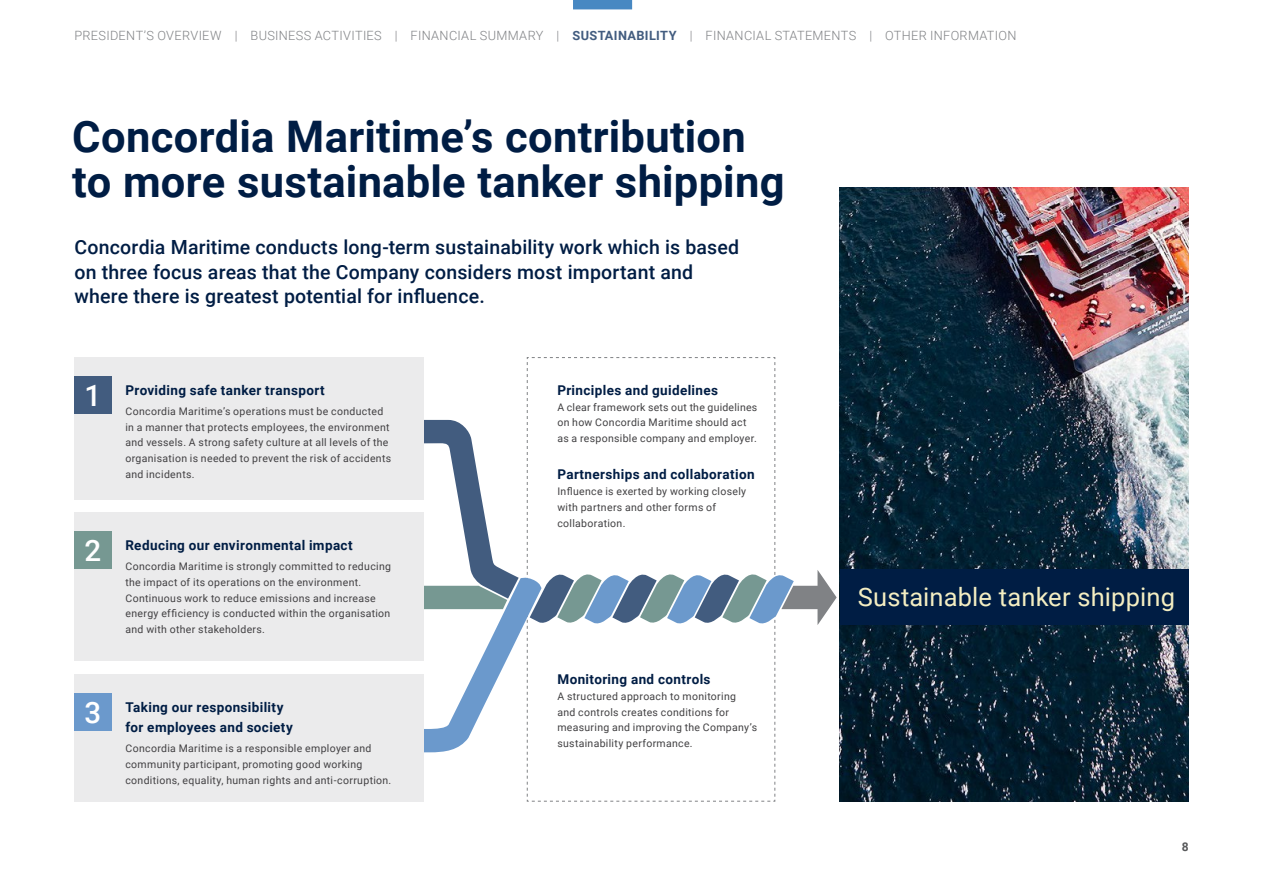
<style>
.page{position:relative;width:1263px;height:893px;background:#fff}
.page>*{position:absolute;margin:0;border:0;box-sizing:border-box;transform-origin:0 0}
.t1{font:700 43.5px/45px "Roboto";letter-spacing:.005em;color:#001d44}
.t2{font:500 29.55px "Roboto";color:#fff}
.t3{font:25.5px "Roboto";letter-spacing:.005em;color:#f4eec2}
.t4{font:500 19.5px/24.8px "Roboto";letter-spacing:.01em;color:#001d44}
.t5{font:700 13.5px/20.2px "Roboto";letter-spacing:.03em;color:#001d44}
.t6{font:300 12.75px "Roboto";letter-spacing:.025em;color:#808285}
.t7{font:700 12px "Roboto";color:#58595b}
.t8{font:10.5px/15.8px "Roboto";letter-spacing:.03em;color:#414042}
.s1{font-weight:700;color:#425c7f}
</style>
<div class="page">
<img style="left:840px;top:187px;width:348px;height:614px">
<div style="left:840px;top:570px;width:348px;height:55px;background:#001d44"></div>
<svg style="left:409px;top:357px;width:428px;height:445px"></svg>
<div style="left:74px;top:357px;width:349px;height:143px;background:#ebebec"></div>
<div style="left:74px;top:512px;width:349px;height:149px;background:#ebebec"></div>
<div style="left:74px;top:674px;width:349px;height:127px;background:#ebebec"></div>
<div style="left:74px;top:693px;width:38px;height:37px;background:#6b99cc"></div>
<div style="left:74px;top:531px;width:38px;height:38px;background:#769892"></div>
<div style="left:74px;top:376px;width:38px;height:37px;background:#425c7f"></div>
<div style="left:573px;top:0;width:59px;height:9px;background:#4788c2"></div>
<p class="t6" style="left:74px;top:27px;width:943px">PRESIDENT’S OVERVIEW | BUSINESS ACTIVITIES | FINANCIAL SUMMARY | <span class="s1">SUSTAINABILITY</span> | FINANCIAL STATEMENTS | OTHER INFORMATION</p>
<h1 class="t1" style="left:72px;top:112px;width:714px">Concordia Maritime’s contribution to more sustainable tanker shipping</h1>
<h3 class="t4" style="left:74px;top:234px;width:666px">Concordia Maritime conducts long-term sustainability work which is based on three focus areas that the Company considers most important and where there is greatest potential for influence.</h3>
<h2 class="t2" style="left:85px;top:375px;width:18px">1</h2>
<p class="t5" style="left:125px;top:380px;width:201px">Providing safe tanker transport</p>
<p class="t8" style="left:125px;top:403px;width:267px">Concordia Maritime’s operations must be conducted in a manner that protects employees, the environment and vessels. A strong safety culture at all levels of the organisation is needed to prevent the risk of accidents and incidents.</p>
<p class="t5" style="left:557px;top:380px;width:162px">Principles and guidelines</p>
<p class="t8" style="left:557px;top:399px;width:201px">A clear framework sets out the guidelines on how Concordia Maritime should act as a responsible company and employer.</p>
<p class="t5" style="left:557px;top:464px;width:199px">Partnerships and collaboration</p>
<p class="t8" style="left:557px;top:483px;width:190px">Influence is exerted by working closely with partners and other forms of collaboration.</p>
<h2 class="t2" style="left:85px;top:530px;width:18px">2</h2>
<p class="t5" style="left:125px;top:535px;width:229px">Reducing our environmental impact</p>
<p class="t8" style="left:125px;top:558px;width:267px">Concordia Maritime is strongly committed to reducing the impact of its operations on the environment.<br>Continuous work to reduce emissions and increase energy efficiency is conducted within the organisation and with other stakeholders.</p>
<h3 class="t3" style="left:858px;top:579px;width:319px">Sustainable tanker shipping</h3>
<h2 class="t2" style="left:85px;top:692px;width:18px">3</h2>
<p class="t5" style="left:125px;top:696px;width:169px">Taking our responsibility for employees and society</p>
<p class="t8" style="left:125px;top:740px;width:267px">Concordia Maritime is a responsible employer and community participant, promoting good working conditions, equality, human rights and anti-corruption.</p>
<p class="t5" style="left:557px;top:669px;width:155px">Monitoring and controls</p>
<p class="t8" style="left:557px;top:688px;width:201px">A structured approach to monitoring<br>and controls creates conditions for measuring and improving the Company’s sustainability performance.</p>
<p class="t7" style="left:1182px;top:838px;width:8px">8</p>
</div>
